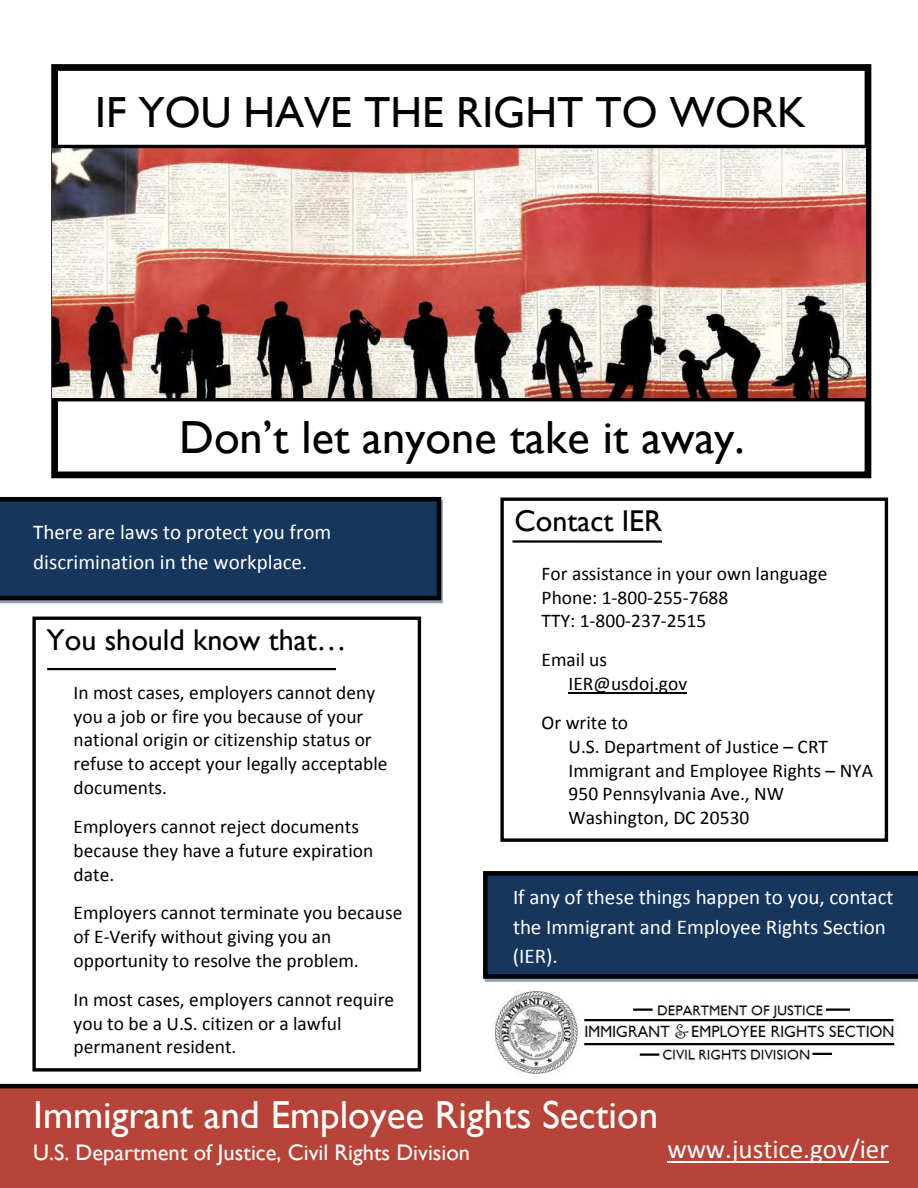
<style>
.page{position:relative;width:918px;height:1188px;background:#fff}
.page>*{position:absolute;margin:0;border:0;box-sizing:border-box;transform-origin:0 0}
.t1{font:46.5px "Gill Sans";color:#000}
.t2{font:43.5px "Gill Sans";color:#000}
.t3{font:39px "Gill Sans";color:#fff}
.t4{font:30px "Gill Sans";color:#000}
.t5{font:27px "Calibri";color:#fff}
.t6{font:22.5px "Gill Sans";color:#fff}
.t7{font:21px/29.5px "Calibri";color:#fff}
.t8{font:19.5px/23.9px "Calibri";color:#000}
.s1{font-weight:700;color:#fff}
</style>
<div class="page">
<div style="left:51px;top:64px;width:820px;height:414px;border:7px solid #000"></div>
<svg style="left:0;top:500px;width:443px;height:103px;background:#828e9d"></svg>
<svg style="left:0;top:497px;width:441px;height:103px;background:#143054"></svg>
<div style="left:0;top:1084px;width:918px;height:104px;background:#b64438"></div>
<img style="left:52px;top:148px;width:814px;height:250px">
<svg style="left:485px;top:979px;width:433px;height:3px"></svg>
<svg style="left:483px;top:871px;width:435px;height:108px;background:#153154"></svg>
<div style="left:32px;top:617px;width:389px;height:455px;background:#fff;border:3px solid #000"></div>
<hr style="left:47px;top:668px;width:289px;height:2px;background:#000">
<div style="left:656px;top:1127px;width:245px;height:47px;background:#b64438"></div>
<hr style="left:667px;top:1161px;width:222px;height:2px;background:#fff">
<div style="left:500px;top:498px;width:388px;height:344px;background:#fff;border:3px solid #000"></div>
<hr style="left:569px;top:692px;width:118px;height:2px;background:#000">
<hr style="left:512px;top:540px;width:150px;height:3px;background:#000">
<hr style="left:52px;top:398px;width:814px;height:3px;background:#000">
<hr style="left:52px;top:145px;width:814px;height:3px;background:#000">
<img style="left:495px;top:991px;width:400px;height:83px">
<h1 class="t2" style="left:95px;top:87px;width:756px">IF YOU HAVE THE RIGHT TO WORK<span class="s1">…</span></h1>
<h1 class="t1" style="left:179px;top:411px;width:567px">Don’t let anyone take it away.</h1>
<p class="t7" style="left:33px;top:518px;width:300px">There are laws to protect you from discrimination in the workplace.</p>
<h2 class="t4" style="left:47px;top:623px;width:302px">You should know that…</h2>
<p class="t8" style="left:74px;top:681px;width:315px">In most cases, employers cannot deny you a job or fire you because of your national origin or citizenship status or refuse to accept your legally acceptable documents.</p>
<p class="t8" style="left:74px;top:815px;width:301px">Employers cannot reject documents because they have a future expiration date.</p>
<p class="t8" style="left:74px;top:901px;width:330px">Employers cannot terminate you because of E-Verify without giving you an opportunity to resolve the problem.</p>
<p class="t8" style="left:74px;top:987px;width:322px">In most cases, employers cannot require you to be a U.S. citizen or a lawful permanent resident.</p>
<h2 class="t4" style="left:515px;top:504px;width:149px">Contact IER</h2>
<h3 class="t8" style="left:542px;top:562px;width:287px">For assistance in your own language</h3>
<p class="t8" style="left:542px;top:585px;width:188px">Phone: 1-800-255-7688<br>TTY: 1-800-237-2515</p>
<h3 class="t8" style="left:542px;top:648px;width:67px">Email us</h3>
<p class="t8" style="left:569px;top:672px;width:120px">IER@usdoj.gov</p>
<h3 class="t8" style="left:542px;top:710px;width:88px">Or write to</h3>
<p class="t8" style="left:569px;top:734px;width:306px">U.S. Department of Justice – CRT<br>Immigrant and Employee Rights – NYA<br>950 Pennsylvania Ave., NW<br>Washington, DC 20530</p>
<p class="t7" style="left:513px;top:883px;width:382px">If any of these things happen to you, contact the Immigrant and Employee Rights Section (IER).</p>
<p class="t3" style="left:33px;top:1092px;width:626px">Immigrant and Employee Rights Section</p>
<p class="t6" style="left:33px;top:1139px;width:438px">U.S. Department of Justice, Civil Rights Division</p>
<p class="t5" style="left:667px;top:1132px;width:223px">www.justice.gov/ier</p>
</div>
